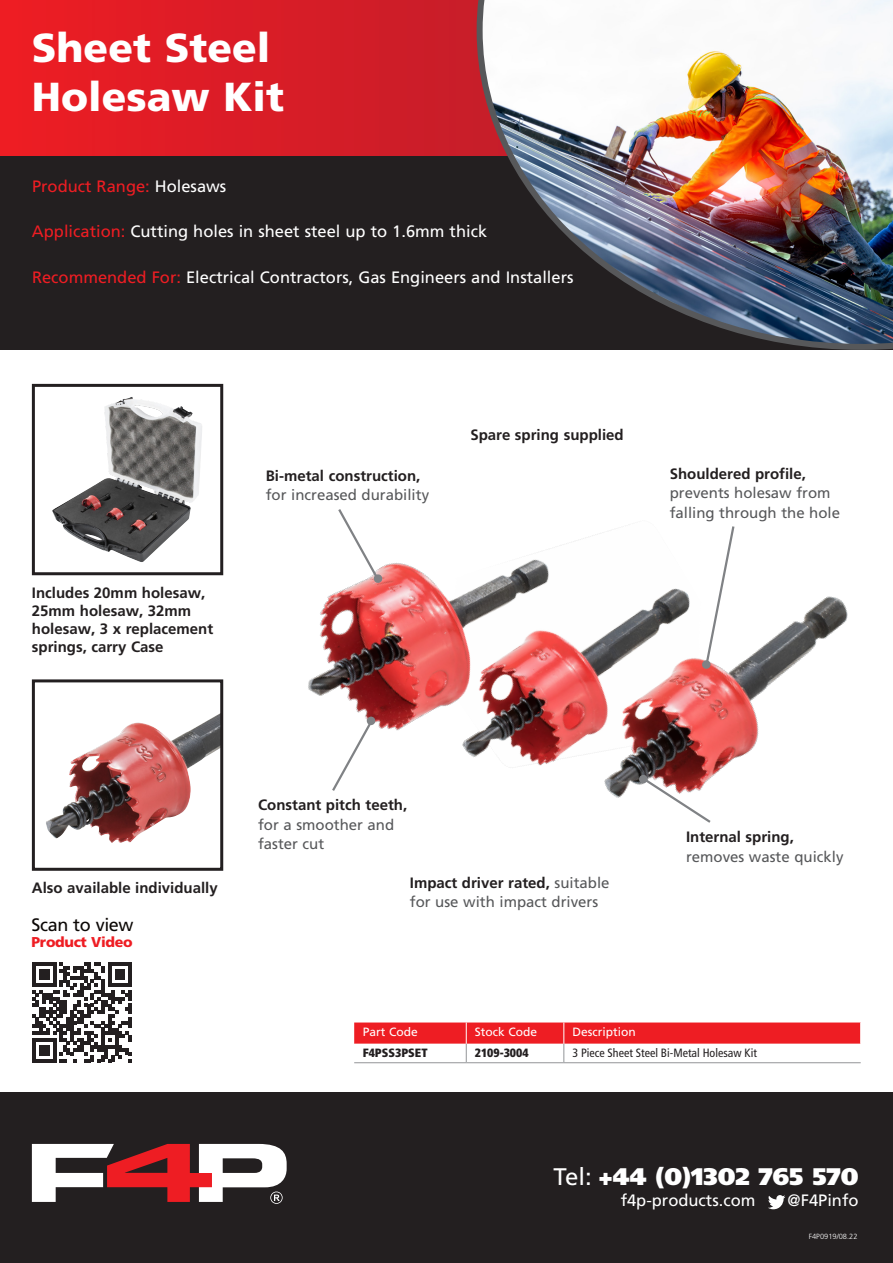
<style>
.page{position:relative;width:893px;height:1263px;background:#fff}
.page>*{position:absolute;margin:0;border:0;box-sizing:border-box;transform-origin:0 0}
.t1{font:900 40.5px "Frutiger LT Std";color:#fff}
.t2{font:900 24px "Frutiger LT Std";color:#fff}
.t3{font:18px "Frutiger LT Std";letter-spacing:-.02em;color:#0c0806}
.t4{font:16.5px "Frutiger LT Std";color:#fff}
.t5{font:16.5px "Frutiger LT Std";color:#ee1d23}
.t6{font:700 15px/18px "Frutiger LT Std";color:#231f20}
.t7{font:15px/19.5px "Frutiger LT Std";color:#57585a}
.t8{font:900 14.25px "Frutiger LT Std";letter-spacing:-.02em;color:#ee1d23}
.t9{font:condensed 12px "Frutiger LT Std";color:#231f20}
.t10{font:12px "Frutiger LT Std";color:#fff}
.t11{font:900 condensed 12px "Frutiger LT Std";color:#231f20}
.t12{font:300 7.5px "Frutiger LT Std";color:#fff}
.s1{color:#fff}
.s2{color:#ee1d23}
.s3{font-weight:700;color:#231f20}
.s4{font-weight:400;color:#57585a}
.s5{font-weight:400}
</style>
<div class="page">
<div style="left:0;top:1093px;width:893px;height:170px;background:#231f20"></div>
<svg style="left:32px;top:1144px;width:255px;height:60px"></svg>
<svg style="left:768px;top:1195px;width:17px;height:14px"></svg>
<img style="left:180px;top:383px;width:681px;height:681px">
<div style="left:0;top:0;width:893px;height:350px;background:#231f20"></div>
<svg style="left:0;top:0;width:477px;height:155px;background:#db1c26"></svg>
<svg style="left:354px;top:1022px;width:507px;height:40px"></svg>
<hr style="left:354px;top:1062px;width:112px;height:1px;background:#939598">
<hr style="left:466px;top:1062px;width:98px;height:1px;background:#939598">
<hr style="left:564px;top:1062px;width:297px;height:1px;background:#939598">
<img style="left:477px;top:1px;width:416px;height:349px">
<img style="left:52px;top:397px;width:151px;height:165px">
<div style="left:32px;top:384px;width:191px;height:191px;border:3px solid #231f20"></div>
<hr style="left:458px;top:0;width:435px;height:1px;background:#5c5c5f">
<img style="left:46px;top:712px;width:173px;height:131px">
<div style="left:32px;top:679px;width:191px;height:192px;border:3px solid #231f20"></div>
<svg style="left:367px;top:716px;width:8px;height:9px"></svg>
<svg style="left:330px;top:719px;width:44px;height:74px"></svg>
<svg style="left:32px;top:962px;width:100px;height:100px"></svg>
<svg style="left:702px;top:524px;width:34px;height:145px"></svg>
<svg style="left:336px;top:506px;width:47px;height:77px"></svg>
<div style="left:639px;top:775px;width:9px;height:8px;background:#808285;border-radius:50%"></div>
<svg style="left:642px;top:776px;width:71px;height:49px"></svg>
<p class="t1" style="left:32px;top:24px;width:240px">Sheet Steel</p>
<p class="t1" style="left:32px;top:72px;width:254px">Holesaw Kit</p>
<p class="t5" style="left:32px;top:177px;width:196px">Product Range: <span class="s1">Holesaws</span></p>
<p class="t4" style="left:32px;top:221px;width:457px"><span class="s2">Application:</span> Cutting holes in sheet steel up to 1.6mm thick</p>
<p class="t4" style="left:32px;top:267px;width:543px"><span class="s2">Recommended For:</span> Electrical Contractors, Gas Engineers and Installers</p>
<p class="t6" style="left:32px;top:584px;width:183px">Includes 20mm holesaw,<br>25mm holesaw, 32mm holesaw, 3 x replacement springs, carry Case</p>
<p class="t6" style="left:266px;top:466px;width:156px">Bi-metal construction,</p>
<p class="t7" style="left:266px;top:485px;width:165px">for increased durability</p>
<p class="t6" style="left:470px;top:426px;width:155px">Spare spring supplied</p>
<p class="t7" style="left:670px;top:464px;width:172px"><span class="s3">Shouldered profile, </span>prevents holesaw from falling through the hole</p>
<p class="t6" style="left:258px;top:796px;width:151px">Constant pitch teeth,</p>
<p class="t7" style="left:258px;top:815px;width:138px">for a smoother and faster cut</p>
<p class="t6" style="left:32px;top:879px;width:187px">Also available individually</p>
<p class="t6" style="left:410px;top:874px;width:201px">Impact driver rated, <span class="s4">suitable</span></p>
<p class="t7" style="left:410px;top:892px;width:190px">for use with impact drivers</p>
<p class="t3" style="left:32px;top:914px;width:104px">Scan to view</p>
<p class="t8" style="left:32px;top:933px;width:103px">Product Video</p>
<p class="t6" style="left:686px;top:828px;width:109px">Internal spring,</p>
<p class="t7" style="left:686px;top:847px;width:159px">removes waste quickly</p>
<p class="t10" style="left:363px;top:1024px;width:57px">Part Code</p>
<p class="t10" style="left:475px;top:1024px;width:64px">Stock Code</p>
<p class="t10" style="left:572px;top:1024px;width:65px">Description</p>
<p class="t11" style="left:363px;top:1045px;width:66px">F4PSS3PSET</p>
<p class="t11" style="left:475px;top:1045px;width:55px">2109-3004</p>
<p class="t9" style="left:572px;top:1046px;width:186px">3 Piece Sheet Steel Bi-Metal Holesaw Kit</p>
<h2 class="t2" style="left:554px;top:1162px;width:306px"><span class="s5">Tel:</span> +44 (0)1302 765 570</h2>
<p class="t4" style="left:621px;top:1191px;width:136px">f4p-products.com</p>
<p class="t4" style="left:788px;top:1191px;width:72px">@F4Pinfo</p>
<p class="t12" style="left:809px;top:1232px;width:50px">F4P0919/08.22</p>
</div>
